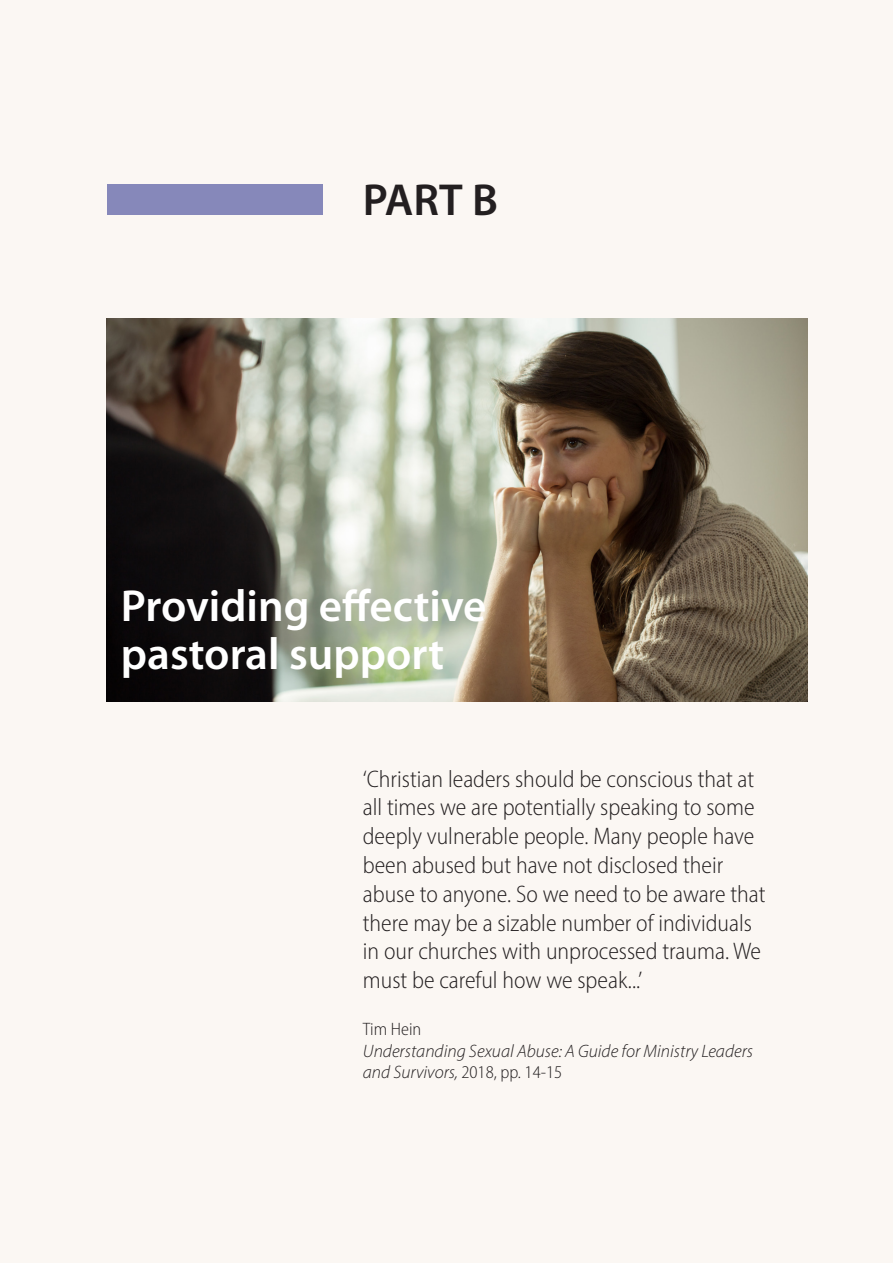
<style>
.page{position:relative;width:893px;height:1263px;background:#fff}
.page>*{position:absolute;margin:0;border:0;box-sizing:border-box;transform-origin:0 0}
.t1{font:600 45px/48px "Myriad Pro";color:#fff}
.t2{font:600 45px "Myriad Pro";color:#231f20}
.t3{font:300 semi-condensed 24px/28.8px "Myriad Pro";color:#231f20}
.t4{font:italic 300 18px/21.6px "Myriad Pro";color:#231f20}
.t5{font:300 semi-condensed 18px "Myriad Pro";color:#231f20}
.s1{font-style:normal;font-stretch:semi-condensed}
</style>
<div class="page">
<div style="left:1px;top:0;width:892px;height:1263px;background:#fbf7f3"></div>
<img style="left:106px;top:319px;width:702px;height:383px">
<div style="left:107px;top:184px;width:215px;height:30px;background:#8688ba"></div>
<h1 class="t2" style="left:363px;top:171px;width:137px">PART B</h1>
<h1 class="t1" style="left:121px;top:581px;width:367px">Providing effective pastoral support</h1>
<p class="t3" style="left:363px;top:764px;width:404px">‘Christian leaders should be conscious that at all times we are potentially speaking to some deeply vulnerable people. Many people have been abused but have not disclosed their abuse to anyone. So we need to be aware that there may be a sizable number of individuals in our churches with unprocessed trauma. We must be careful how we speak...’</p>
<p class="t5" style="left:363px;top:1018px;width:60px">Tim Hein</p>
<p class="t4" style="left:363px;top:1039px;width:392px">Understanding Sexual Abuse: A Guide for Ministry Leaders and Survivors, <span class="s1">2018, pp. 14-15</span></p>
</div>
